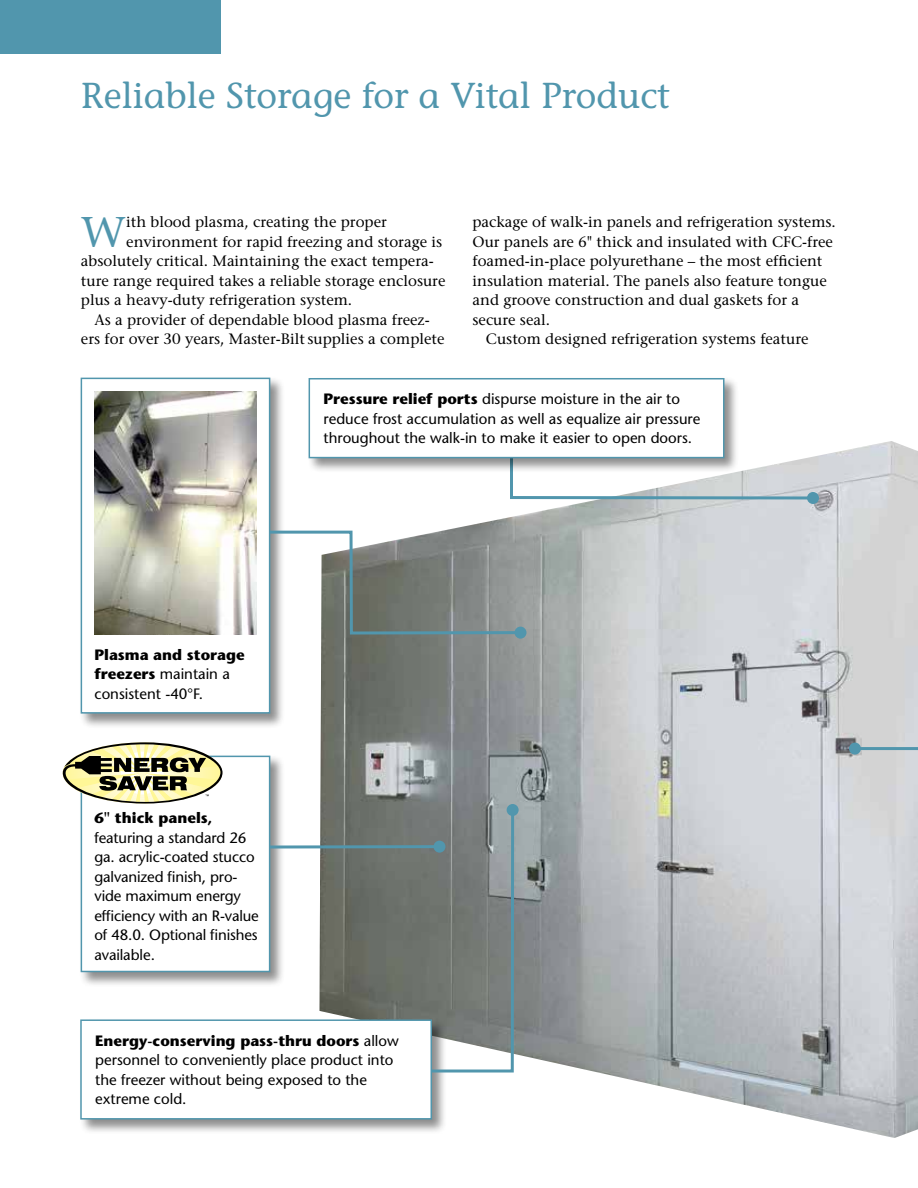
<style>
.page{position:relative;width:918px;height:1188px;background:#fff}
.page>*{position:absolute;margin:0;border:0;box-sizing:border-box;transform-origin:0 0}
.t1{font:42.9px "Stone Serif";color:#5196ad}
.t2{font:36px "Stone Informal";color:#5196ad}
.t3{font:15px "Stone Serif";color:#000}
.t4{font:15px/19.5px "Stone Sans";color:#000}
.t5{font:700 15px "Stone Sans";color:#000}
.s1{font-weight:700}
</style>
<div class="page">
<img style="left:319px;top:441px;width:599px;height:697px">
<div style="left:79px;top:376px;width:206px;height:353px;background:#000;opacity:.45"></div>
<div style="left:81px;top:378px;width:189px;height:336px;background:#fff;border:2px solid #5196ad"></div>
<div style="left:79px;top:1018px;width:368px;height:117px;background:#000;opacity:.45"></div>
<div style="left:81px;top:1020px;width:350px;height:99px;background:#fff"></div>
<div style="left:80px;top:1019px;width:352px;height:101px;border:2px solid #5196ad"></div>
<img style="left:95px;top:392px;width:162px;height:243px">
<div style="left:0;top:0;width:220px;height:54px;background:#5196ad"></div>
<svg style="left:267px;top:529px;width:257px;height:107px"></svg>
<div style="left:514px;top:627px;width:12px;height:12px;background:#5196ad;border-radius:50%"></div>
<svg style="left:428px;top:807px;width:88px;height:267px"></svg>
<div style="left:507px;top:804px;width:12px;height:12px;background:#5196ad;border-radius:50%"></div>
<svg style="left:508px;top:443px;width:308px;height:58px"></svg>
<div style="left:807px;top:492px;width:12px;height:12px;background:#5196ad;border-radius:50%"></div>
<hr style="left:855px;top:747px;width:63px;height:3px;background:#5196ad">
<div style="left:849px;top:743px;width:12px;height:12px;background:#5196ad;border-radius:50%"></div>
<div style="left:307px;top:377px;width:433px;height:96px;background:#000;opacity:.45"></div>
<div style="left:309px;top:379px;width:415px;height:79px;background:#fff"></div>
<div style="left:309px;top:378px;width:415px;height:80px;border:2px solid #5196ad"></div>
<div style="left:79px;top:754px;width:206px;height:233px;background:#000;opacity:.45"></div>
<div style="left:81px;top:756px;width:189px;height:216px;background:#fff;border:2px solid #5196ad"></div>
<svg style="left:63px;top:742px;width:160px;height:62px"></svg>
<svg style="left:270px;top:845px;width:164px;height:4px"></svg>
<div style="left:434px;top:841px;width:12px;height:12px;background:#5196ad;border-radius:50%"></div>
<h2 class="t2" style="left:81px;top:74px;width:590px">Reliable Storage for a Vital Product</h2>
<h1 class="t1" style="left:81px;top:206px;width:47px">W</h1>
<p class="t3" style="left:126px;top:213px;width:262px">ith blood plasma, creating the proper</p>
<p class="t3" style="left:126px;top:233px;width:317px">environment for rapid freezing and storage is</p>
<p class="t3" style="left:81px;top:252px;width:354px">absolutely critical. Maintaining the exact tempera-</p>
<p class="t3" style="left:81px;top:272px;width:366px">ture range required takes a reliable storage enclosure</p>
<p class="t3" style="left:81px;top:291px;width:273px">plus a heavy-duty refrigeration system.</p>
<p class="t3" style="left:94px;top:311px;width:337px">As a provider of dependable blood plasma freez-</p>
<p class="t3" style="left:81px;top:330px;width:365px">ers for over 30 years, Master-Bilt supplies a complete</p>
<p class="t3" style="left:472px;top:213px;width:365px">package of walk-in panels and refrigeration systems.</p>
<p class="t3" style="left:472px;top:233px;width:362px">Our panels are 6" thick and insulated with CFC-free</p>
<p class="t3" style="left:472px;top:252px;width:352px">foamed-in-place polyurethane – the most efficient</p>
<p class="t3" style="left:472px;top:272px;width:356px">insulation material. The panels also feature tongue</p>
<p class="t3" style="left:472px;top:291px;width:328px">and groove construction and dual gaskets for a</p>
<p class="t3" style="left:472px;top:311px;width:79px">secure seal.</p>
<p class="t3" style="left:486px;top:330px;width:324px">Custom designed refrigeration systems feature</p>
<p class="t4" style="left:324px;top:389px;width:378px"><span class="s1">Pressure relief ports</span> dispurse moisture in the air to reduce frost accumulation as well as equalize air pressure throughout the walk-in to make it easier to open doors.</p>
<p class="t4" style="left:94px;top:645px;width:152px"><span class="s1">Plasma and storage freezers</span> maintain a consistent -40°F.</p>
<p class="t5" style="left:94px;top:809px;width:119px">6" thick panels,</p>
<p class="t4" style="left:94px;top:828px;width:166px">featuring a standard 26 ga. acrylic-coated stucco galvanized finish, pro&shy;vide maximum energy efficiency with an R-value of 48.0. Optional finishes available.</p>
<p class="t4" style="left:95px;top:1031px;width:305px"><span class="s1">Energy-conserving pass-thru doors</span> allow personnel to conveniently place product into the freezer without being exposed to the extreme cold.</p>
</div>
